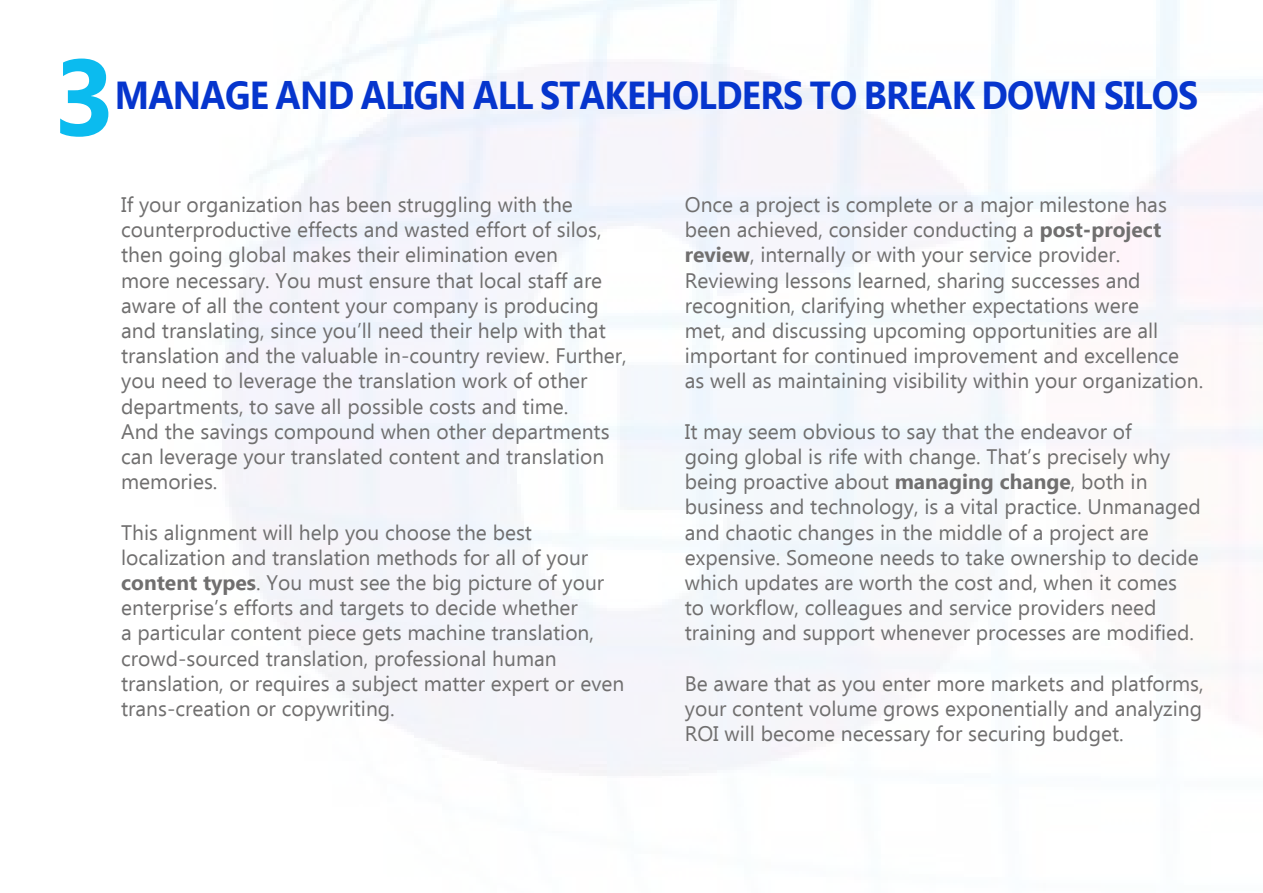
<style>
.page{position:relative;width:1263px;height:893px;background:#fff}
.page>*{position:absolute;margin:0;border:0;box-sizing:border-box;transform-origin:0 0}
.t1{font:700 108px "Ebrima";color:#0bbbef}
.t2{font:700 39px "Ebrima";letter-spacing:-.02em;color:#0635cd;scale:.92 1}
.t3{font:21px/25.2px "Ebrima";color:#706f6f}
.s1{font-weight:700}
</style>
<div class="page">
<h1 class="t1" style="left:54px;top:54px;width:64px">3</h1>
<h2 class="t2" style="left:115px;top:79px;width:1179px">MANAGE AND ALIGN ALL STAKEHOLDERS TO BREAK DOWN SILOS</h2>
<p class="t3" style="left:121px;top:194px;width:507px">If your organization has been struggling with the counterproductive effects and wasted effort of silos, then going global makes their elimination even<br>more necessary. You must ensure that local staff are aware of all the content your company is producing and translating, since you’ll need their help with that translation and the valuable in-country review. Further, you need to leverage the translation work of other departments, to save all possible costs and time.<br>And the savings compound when other departments can leverage your translated content and translation memories.</p>
<p class="t3" style="left:121px;top:521px;width:505px">This alignment will help you choose the best localization and translation methods for all of your <span class="s1">content types</span>. You must see the big picture of your enterprise’s efforts and targets to decide whether<br>a particular content piece gets machine translation, crowd-sourced translation, professional human translation, or requires a subject matter expert or even trans-creation or copywriting.</p>
<p class="t3" style="left:685px;top:194px;width:520px">Once a project is complete or a major milestone has been achieved, consider conducting a <span class="s1">post-project review</span>, internally or with your service provider.<br>Reviewing lessons learned, sharing successes and recognition, clarifying whether expectations were<br>met, and discussing upcoming opportunities are all important for continued improvement and excellence as well as maintaining visibility within your organization.</p>
<p class="t3" style="left:685px;top:420px;width:518px">It may seem obvious to say that the endeavor of<br>going global is rife with change. That’s precisely why being proactive about <span class="s1">managing change</span>, both in business and technology, is a vital practice. Unmanaged and chaotic changes in the middle of a project are expensive. Someone needs to take ownership to decide which updates are worth the cost and, when it comes to workflow, colleagues and service providers need training and support whenever processes are modified.</p>
<p class="t3" style="left:685px;top:672px;width:520px;text-align:justify">Be aware that as you enter more markets and platforms, your content volume grows exponentially and analyzing ROI will become necessary for securing budget.</p>
</div>
